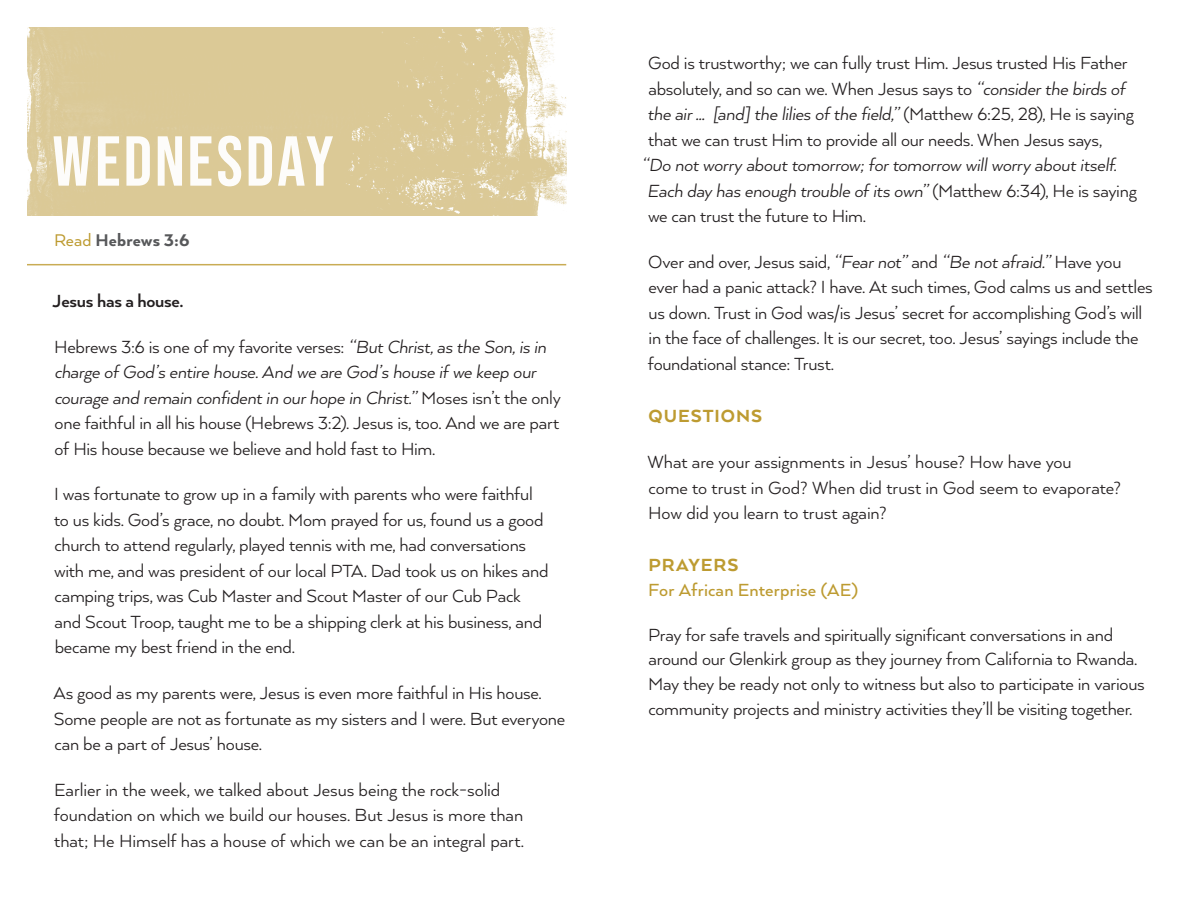
<style>
.page{position:relative;width:1188px;height:918px;background:#fff}
.page>*{position:absolute;margin:0;border:0;box-sizing:border-box;transform-origin:0 0}
.t1{font:70.5px "Bebas Neue";letter-spacing:.04em;color:#fff}
.Body{font:20.25px/25.5px "Arquitecta";letter-spacing:-.015em;color:#231f20}
.Body-2{font:italic 20.25px "Arquitecta";letter-spacing:-.015em;color:#231f20}
.Body-3{font:500 20.25px/24.8px "Arquitecta";letter-spacing:.005em;color:#bd9b31}
.Body-4{font:700 20.25px "Arquitecta";letter-spacing:-.01em;color:#231f20}
.Body-5{font:800 20.25px "Arquitecta";letter-spacing:.05em;color:#bd9b31}
.Weekly_verses{font:800 19.5px "Arquitecta";letter-spacing:.005em;color:#57585a}
.s1{font-weight:400;color:#bd9b31}
.s2{font-style:italic}
.s3{font-style:normal}
.s4{font-weight:800}
</style>
<div class="page">
<hr style="left:27px;top:264px;width:539px;height:1px;background:#c9ac54">
<img style="left:27px;top:27px;width:540px;height:189px">
<h1 class="t1" style="left:52px;top:121px;width:283px">WEDNESDAY</h1>
<p class="Weekly_verses" style="left:54px;top:228px;width:137px"><span class="s1">Read</span> Hebrews 3:6</p>
<p class="Body-4" style="left:52px;top:288px;width:133px">Jesus has a house.</p>
<p class="Body" style="left:54px;top:333px;width:508px">Hebrews 3:6 is one of my favorite verses: <span class="s2">“But Christ, as the Son, is in charge of God’s entire house. And we are God’s house if we keep our courage and remain confident in our hope in Christ.”</span> Moses isn’t the only one faithful in all his house (Hebrews 3:2). Jesus is, too. And we are part of His house because we believe and hold fast to Him.</p>
<p class="Body" style="left:54px;top:481px;width:496px">I was fortunate to grow up in a family with parents who were faithful to us kids. God’s grace, no doubt. Mom prayed for us, found us a good church to attend regularly, played tennis with me, had conversations with me, and was president of our local PTA. Dad took us on hikes and camping trips, was Cub Master and Scout Master of our Cub Pack and Scout Troop, taught me to be a shipping clerk at his business, and became my best friend in the end.</p>
<p class="Body" style="left:53px;top:679px;width:513px">As good as my parents were, Jesus is even more faithful in His house.<br>Some people are not as fortunate as my sisters and I were. But everyone can be a part of Jesus’ house.</p>
<p class="Body" style="left:54px;top:776px;width:472px">Earlier in the week, we talked about Jesus being the rock-solid foundation on which we build our houses. But Jesus is more than that; He Himself has a house of which we can be an integral part.</p>
<p class="Body" style="left:648px;top:50px;width:481px">God is trustworthy; we can fully trust Him. Jesus trusted His Father</p>
<p class="Body" style="left:649px;top:75px;width:478px">absolutely, and so can we. When Jesus says to <span class="s2">“consider the birds of</span></p>
<p class="Body-2" style="left:648px;top:101px;width:488px">the air … [and] the lilies of the field,” <span class="s3">(Matthew 6:25, 28), He is saying</span></p>
<p class="Body" style="left:648px;top:126px;width:455px">that we can trust Him to provide all our needs. When Jesus says,</p>
<p class="Body-2" style="left:642px;top:152px;width:476px">“Do not worry about tomorrow; for tomorrow will worry about itself.</p>
<p class="Body-2" style="left:647px;top:178px;width:491px">Each day has enough trouble of its own” <span class="s3">(Matthew 6:34), He is saying</span></p>
<p class="Body" style="left:648px;top:203px;width:219px">we can trust the future to Him.</p>
<p class="Body" style="left:648px;top:248px;width:506px">Over and over, Jesus said, <span class="s2">“Fear not”</span> and <span class="s2">“Be not afraid.”</span> Have you ever had a panic attack? I have. At such times, God calms us and settles us down. Trust in God was/is Jesus’ secret for accomplishing God’s will in the face of challenges. It is our secret, too. Jesus’ sayings include the foundational stance: Trust.</p>
<p class="Body-5" style="left:648px;top:404px;width:115px">QUESTIONS</p>
<p class="Body" style="left:647px;top:449px;width:475px">What are your assignments in Jesus’ house? How have you<br>come to trust in God? When did trust in God seem to evaporate?<br>How did you learn to trust again?</p>
<p class="Body-3" style="left:648px;top:552px;width:211px"><span class="s4">PRAYERS<br></span>For African Enterprise (AE)</p>
<p class="Body" style="left:648px;top:621px;width:498px;line-height:24.8px">Pray for safe travels and spiritually significant conversations in and around our Glenkirk group as they journey from California to Rwanda.<br>May they be ready not only to witness but also to participate in various community projects and ministry activities they’ll be visiting together.</p>
</div>
